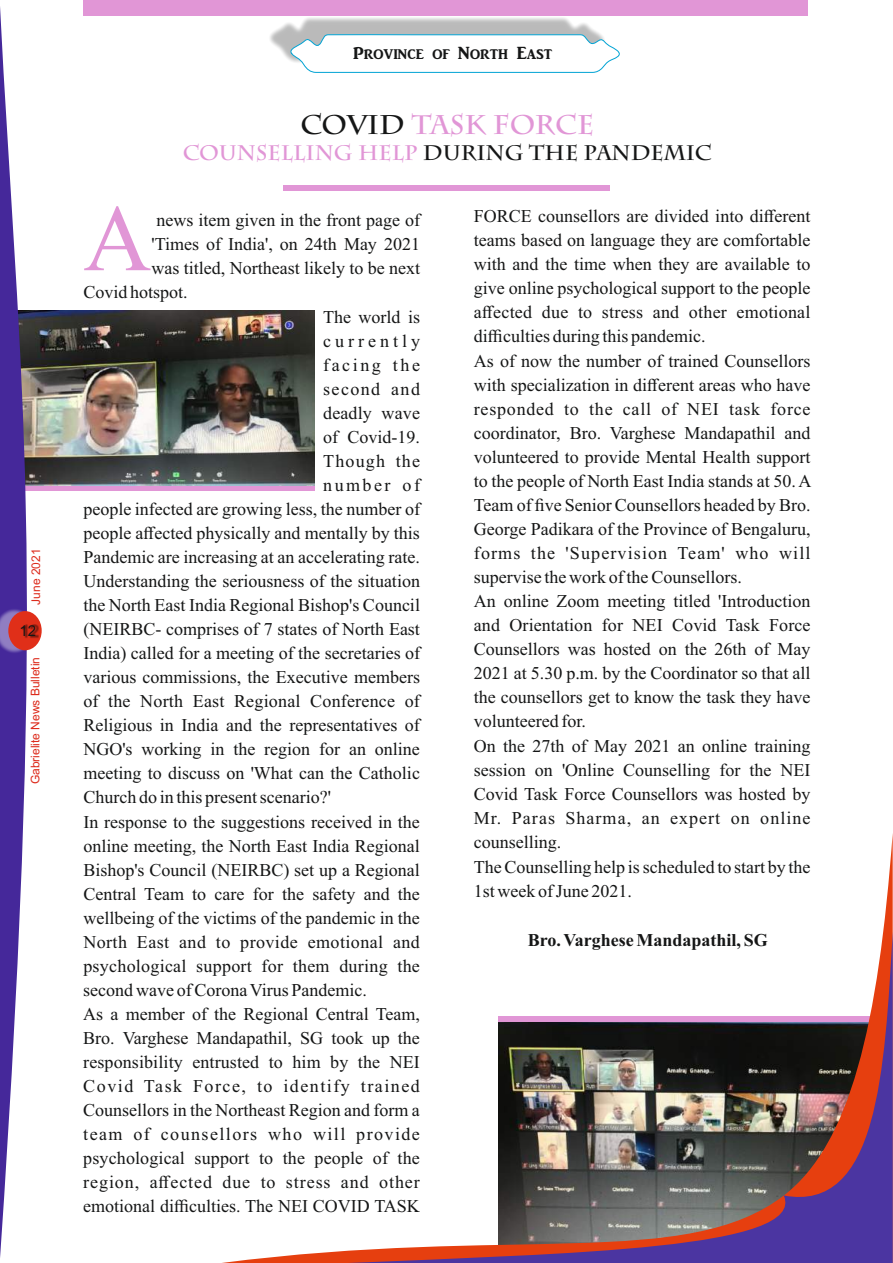
<style>
.page{position:relative;width:893px;height:1263px;background:#fff}
.page>*{position:absolute;margin:0;border:0;box-sizing:border-box;transform-origin:0 0}
.t1{font:94.5px "Times New Roman";color:#e196d6}
.t2{font:700 27px "Charlemagne Std";color:#e196d6}
.t3{font:700 21px "Charlemagne Std";color:#151616}
.t4{font:18px/24.2px "Times New Roman";color:#151616}
.t5{font:18px "Times New Roman";letter-spacing:.08em;color:#151616}
.t6{font:18px "Times New Roman";letter-spacing:.05em;color:#151616}
.t7{font:18px "Times New Roman";letter-spacing:.025em;color:#151616}
.t8{font:18px "Times New Roman";letter-spacing:.085em;color:#151616}
.t9{font:700 18px "Times New Roman";color:#151616}
.t10{font:18px "ARJULIAN";color:#151616}
.t11{font:18px "Times New Roman";letter-spacing:.14em;color:#151616}
.t12{font:18px "Times New Roman";letter-spacing:.22em;color:#151616}
.t13{font:18px "Times New Roman";letter-spacing:.065em;color:#151616}
.t14{font:15px "Arial";color:#151616}
.t15{font:12px "Arial";color:#dd2b1c}
.s1{color:#151616}
.s2{color:#e196d6}
</style>
<div class="page">
<div style="left:266px;top:16px;width:340px;height:50px;background:#151616;opacity:.3"></div>
<svg style="left:290px;top:34px;width:330px;height:39px"></svg>
<div style="left:352px;top:47px;width:206px;height:20px;background:#fff"></div>
<div style="left:84px;top:0;width:724px;height:16px;background:#e196d6"></div>
<div style="left:1px;top:480px;width:314px;height:11px;background:#e196d6"></div>
<img style="left:49px;top:311px;width:266px;height:175px">
<div style="left:283px;top:185px;width:326px;height:6px;background:#e196d6"></div>
<svg style="left:0;top:7px;width:49px;height:1251px"></svg>
<div style="left:0;top:606px;width:36px;height:49px;background:#fff;opacity:.4"></div>
<div style="left:8px;top:611px;width:34px;height:39px;background:#e02f19;border-radius:50%"></div>
<div style="left:21px;top:625px;width:18px;height:14px;background:#151616;opacity:.49"></div>
<svg style="left:222px;top:833px;width:671px;height:430px"></svg>
<svg style="left:344px;top:932px;width:549px;height:331px"></svg>
<p class="t15" style="left:32px;top:605px;width:58px;rotate:-90deg">June 2021</p>
<p class="t14" style="left:20px;top:625px;width:18px">12</p>
<p class="t15" style="left:31px;top:784px;width:129px;rotate:-90deg">Gabrielite News Bulletin</p>
<p class="t10" style="left:353px;top:43px;width:201px">Province of North East</p>
<h2 class="t2" style="left:300px;top:115px;width:295px"><span class="s1">COVID</span> TASK FORCE</h2>
<p class="t3" style="left:183px;top:145px;width:531px"><span class="s2">COUNSELlING HELP</span> DURING THE PANDEMIC</p>
<h1 class="t1" style="left:83px;top:205px;width:70px">A</h1>
<p class="t4" style="left:157px;top:210px;width:265px">news item given in the front page of</p>
<p class="t4" style="left:152px;top:234px;width:270px">'Times of India', on 24th May 2021</p>
<p class="t4" style="left:152px;top:258px;width:270px">was titled, Northeast likely to be next</p>
<p class="t4" style="left:83px;top:282px;width:106px">Covid hotspot.</p>
<p class="t4" style="left:323px;top:306px;width:98px">The world is</p>
<p class="t12" style="left:323px;top:334px;width:98px">currently</p>
<p class="t11" style="left:323px;top:358px;width:98px">facing the</p>
<p class="t5" style="left:323px;top:382px;width:98px">second and</p>
<p class="t4" style="left:323px;top:402px;width:98px">deadly wave</p>
<p class="t4" style="left:323px;top:426px;width:98px">of Covid-19.</p>
<p class="t13" style="left:323px;top:454px;width:98px">Though the</p>
<p class="t11" style="left:323px;top:478px;width:98px">number of</p>
<p class="t4" style="left:83px;top:498px;width:338px">people infected are growing less, the number of</p>
<p class="t4" style="left:83px;top:522px;width:338px">people affected physically and mentally by this</p>
<p class="t4" style="left:83px;top:546px;width:338px">Pandemic are increasing at an accelerating rate.</p>
<p class="t4" style="left:83px;top:570px;width:338px">Understanding the seriousness of the situation</p>
<p class="t4" style="left:83px;top:594px;width:338px">the North East India Regional Bishop's Council</p>
<p class="t4" style="left:83px;top:618px;width:338px">(NEIRBC- comprises of 7 states of North East</p>
<p class="t4" style="left:83px;top:642px;width:338px">India) called for a meeting of the secretaries of</p>
<p class="t4" style="left:83px;top:666px;width:338px">various commissions, the Executive members</p>
<p class="t4" style="left:83px;top:690px;width:338px">of the North East Regional Conference of</p>
<p class="t4" style="left:83px;top:714px;width:338px">Religious in India and the representatives of</p>
<p class="t4" style="left:83px;top:738px;width:338px">NGO's working in the region for an online</p>
<p class="t4" style="left:83px;top:762px;width:338px">meeting to discuss on 'What can the Catholic</p>
<p class="t4" style="left:83px;top:786px;width:249px">Church do in this present scenario?'</p>
<p class="t4" style="left:83px;top:811px;width:338px">In response to the suggestions received in the</p>
<p class="t4" style="left:83px;top:835px;width:338px">online meeting, the North East India Regional</p>
<p class="t4" style="left:83px;top:859px;width:338px">Bishop's Council (NEIRBC) set up a Regional</p>
<p class="t4" style="left:83px;top:883px;width:338px">Central Team to care for the safety and the</p>
<p class="t4" style="left:83px;top:907px;width:338px">wellbeing of the victims of the pandemic in the</p>
<p class="t7" style="left:83px;top:935px;width:338px">North East and to provide emotional and</p>
<p class="t4" style="left:83px;top:955px;width:338px">psychological support for them during the</p>
<p class="t4" style="left:83px;top:979px;width:285px">second wave of Corona Virus Pandemic.</p>
<p class="t4" style="left:83px;top:1004px;width:338px">As a member of the Regional Central Team,</p>
<p class="t4" style="left:83px;top:1028px;width:338px">Bro. Varghese Mandapathil, SG took up the</p>
<p class="t4" style="left:83px;top:1052px;width:338px">responsibility entrusted to him by the NEI</p>
<p class="t8" style="left:83px;top:1080px;width:338px">Covid Task Force, to identify trained</p>
<p class="t4" style="left:83px;top:1100px;width:338px">Counsellors in the Northeast Region and form a</p>
<p class="t5" style="left:83px;top:1128px;width:338px">team of counsellors who will provide</p>
<p class="t4" style="left:83px;top:1148px;width:338px">psychological support to the people of the</p>
<p class="t6" style="left:83px;top:1176px;width:338px">region, affected due to stress and other</p>
<p class="t4" style="left:83px;top:1196px;width:338px">emotional difficulties. The NEI COVID TASK</p>
<p class="t4" style="left:474px;top:206px;width:339px">FORCE counsellors are divided into different teams based on language they are comfortable with and the time when they are available to give online psychological support to the people affected due to stress and other emotional difficulties during this pandemic.<br>As of now the number of trained Counsellors with specialization in different areas who have responded to the call of NEI task force coordinator, Bro. Varghese Mandapathil and volunteered to provide Mental Health support to the people of North East India stands at 50. A Team of five Senior Counsellors headed by Bro.<br>George Padikara of the Province of Bengaluru, forms the 'Supervision Team' who will supervise the work of the Counsellors.<br>An online Zoom meeting titled 'Introduction and Orientation for NEI Covid Task Force Counsellors was hosted on the 26th of May 2021 at 5.30 p.m. by the Coordinator so that all the counsellors get to know the task they have volunteered for.<br>On the 27th of May 2021 an online training session on 'Online Counselling for the NEI Covid Task Force Counsellors was hosted by Mr. Paras Sharma, an expert on online counselling.<br>The Counselling help is scheduled to start by the 1st week of June 2021.</p>
<p class="t9" style="left:528px;top:934px;width:241px">Bro. Varghese Mandapathil, SG</p>
</div>
